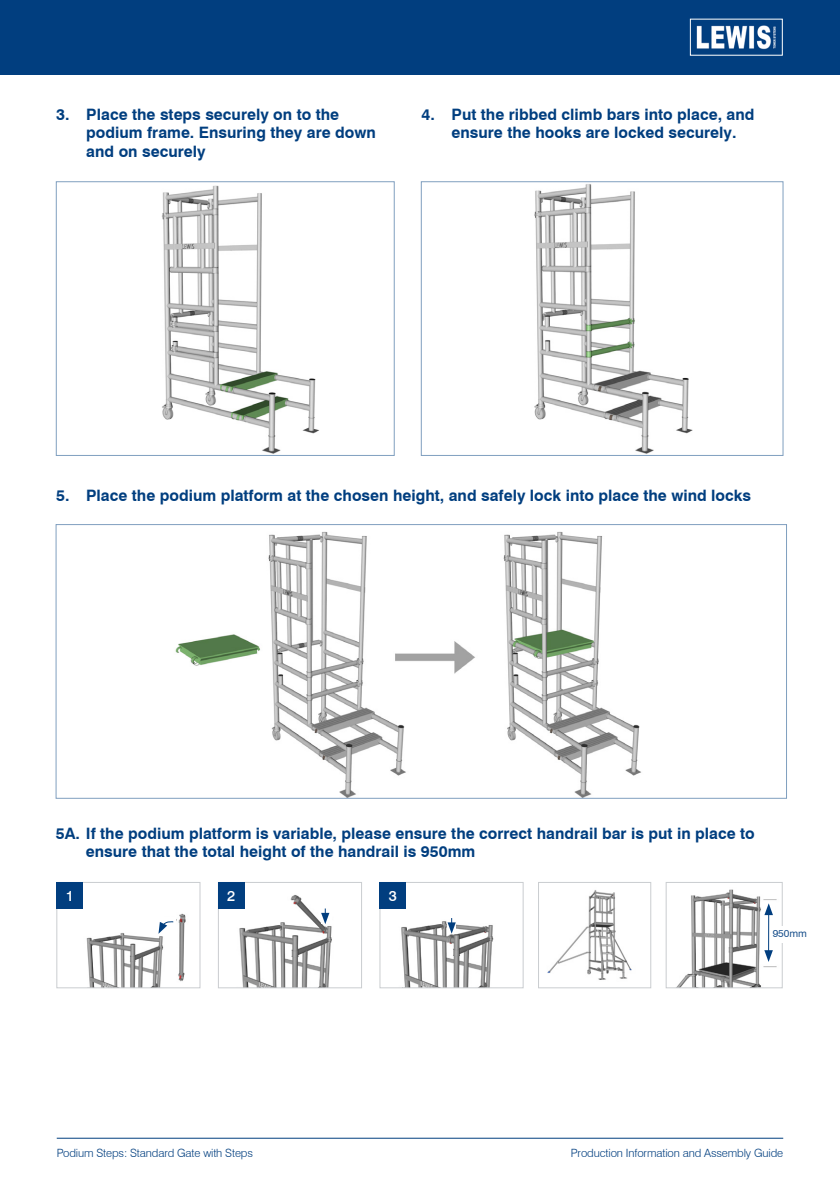
<style>
.page{position:relative;width:840px;height:1191px;background:#fff}
.page>*{position:absolute;margin:0;border:0;box-sizing:border-box;transform-origin:0 0}
.Product_Titles{font:700 15.8px/18.6px "Swiss 721 BT";color:#013e7f}
.Bodytext{font:500 14.6px "Swiss 721 BT";color:#fff}
.t1{font:300 11.4px "Swiss 721 BT";letter-spacing:-.01em;color:#013e7f}
.Bodytext-2{font:10.2px "Swiss 721 BT";color:#1b518c}
</style>
<div class="page">
<div style="left:0;top:0;width:839px;height:75px;background:#013e7f"></div>
<hr style="left:57px;top:1137px;width:725px;height:1px;background:#013e7f">
<img style="left:696px;top:25px;width:80px;height:25px">
<img style="left:534px;top:184px;width:159px;height:269px">
<div style="left:421px;top:181px;width:361px;height:274px;border:1px solid #809fbf"></div>
<img style="left:175px;top:531px;width:466px;height:265px">
<img style="left:162px;top:185px;width:157px;height:268px">
<div style="left:56px;top:181px;width:338px;height:274px;border:1px solid #809fbf"></div>
<img style="left:86px;top:913px;width:100px;height:73px">
<div style="left:57px;top:882px;width:143px;height:106px;border:1px solid #cacdd0"></div>
<img style="left:220px;top:894px;width:112px;height:92px">
<div style="left:218px;top:882px;width:143px;height:106px;border:1px solid #cacdd0"></div>
<img style="left:381px;top:908px;width:113px;height:78px">
<div style="left:379px;top:882px;width:144px;height:106px;border:1px solid #cacdd0"></div>
<img style="left:547px;top:890px;width:85px;height:90px">
<div style="left:538px;top:882px;width:112px;height:106px;border:1px solid #cacdd0"></div>
<img style="left:677px;top:889px;width:100px;height:97px">
<div style="left:665px;top:882px;width:117px;height:106px;border:1px solid #cacdd0"></div>
<div style="left:57px;top:882px;width:26px;height:26px;background:#013e7f"></div>
<div style="left:218px;top:882px;width:26px;height:26px;background:#013e7f"></div>
<div style="left:379px;top:882px;width:27px;height:26px;background:#013e7f"></div>
<div style="left:162px;top:917px;width:14px;height:13px;background:#fff"></div>
<svg style="left:158px;top:920px;width:16px;height:13px"></svg>
<div style="left:321px;top:910px;width:10px;height:14px;background:#fff"></div>
<svg style="left:321px;top:908px;width:8px;height:16px"></svg>
<div style="left:447px;top:920px;width:8px;height:14px;background:#fff"></div>
<svg style="left:447px;top:918px;width:8px;height:15px"></svg>
<svg style="left:762px;top:902px;width:12px;height:62px"></svg>
<hr style="left:767px;top:912px;width:1px;height:41px;background:#013e7f">
<svg style="left:763px;top:950px;width:9px;height:12px"></svg>
<svg style="left:764px;top:903px;width:8px;height:12px"></svg>
<div style="left:770px;top:927px;width:20px;height:16px;background:#fff"></div>
<div style="left:772px;top:926px;width:54px;height:14px;background:#fff"></div>
<p class="Product_Titles" style="left:86px;top:105px;width:291px;text-indent:-30px">3. Place the steps securely on to the podium frame. Ensuring they are down and on securely</p>
<p class="Product_Titles" style="left:451px;top:105px;width:304px;text-indent:-30px">4. Put the ribbed climb bars into place, and ensure the hooks are locked securely.</p>
<p class="Product_Titles" style="left:56px;top:486px;width:696px">5. Place the podium platform at the chosen height, and safely lock into place the wind locks</p>
<p class="Product_Titles" style="left:86px;top:823px;width:670px;text-indent:-30px">5A. If the podium platform is variable, please ensure the correct handrail bar is put in place to ensure that the total height of the handrail is 950mm</p>
<p class="Bodytext" style="left:66px;top:887px;width:10px">1</p>
<p class="Bodytext" style="left:227px;top:887px;width:10px">2</p>
<p class="Bodytext" style="left:388px;top:887px;width:10px">3</p>
<p class="Bodytext-2" style="left:772px;top:927px;width:36px">950mm</p>
<p class="t1" style="left:57px;top:1146px;width:198px">Podium Steps: Standard Gate with Steps</p>
<p class="t1" style="left:570px;top:1146px;width:214px">Production Information and Assembly Guide</p>
</div>
